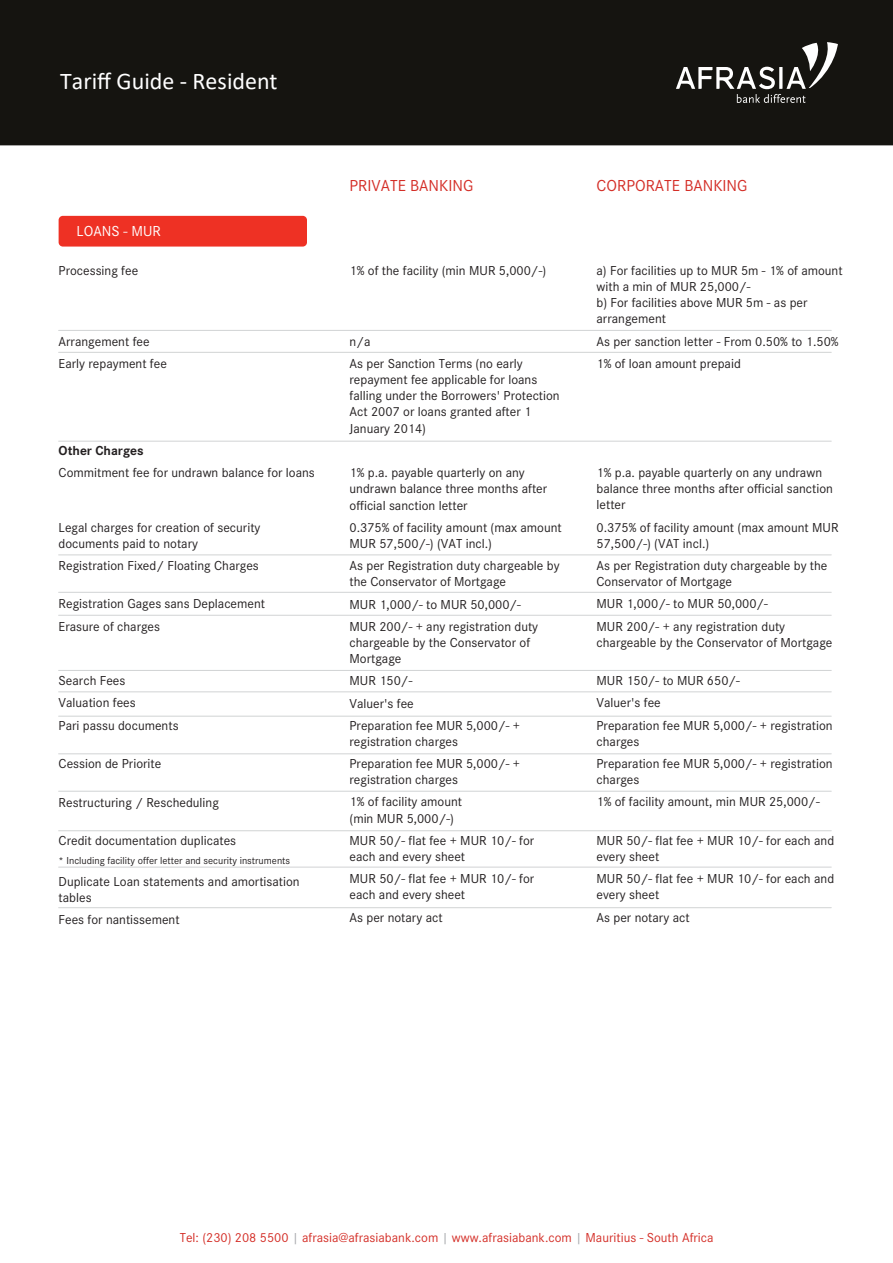
<style>
.page{position:relative;width:893px;height:1263px;background:#fff}
.page>*{position:absolute;margin:0;border:0;box-sizing:border-box;transform-origin:0 0}
.t1{font:24px "Calibri";color:#fff}
.t2{font:16.5px "Corporate S";color:#d42e27}
.t3{font:15px "Corporate S";color:#fff}
.t4{font:13.5px/22.2px "Corporate S";color:#231f20}
.t5{font:13.5px "Corporate S";color:#d42e27}
.t6{font:700 13.5px "Corporate S";color:#231f20}
.t7{font:10.5px "Corporate S";color:#231f20}
.s1{color:#a6a8ab}
</style>
<div class="page">
<div style="left:0;top:0;width:893px;height:145px;background:#151410"></div>
<svg style="left:676px;top:42px;width:162px;height:61px;background:#3e3d3a"></svg>
<hr style="left:59px;top:330px;width:772px;height:1px;background:#d1d3d4">
<hr style="left:59px;top:352px;width:772px;height:1px;background:#d1d3d4">
<hr style="left:59px;top:441px;width:772px;height:1px;background:#d1d3d4">
<hr style="left:59px;top:554px;width:772px;height:1px;background:#d1d3d4">
<hr style="left:59px;top:592px;width:772px;height:1px;background:#d1d3d4">
<hr style="left:59px;top:615px;width:772px;height:1px;background:#d1d3d4">
<hr style="left:59px;top:670px;width:772px;height:1px;background:#d1d3d4">
<hr style="left:59px;top:691px;width:772px;height:1px;background:#d1d3d4">
<hr style="left:59px;top:716px;width:772px;height:1px;background:#d1d3d4">
<hr style="left:59px;top:753px;width:772px;height:1px;background:#d1d3d4">
<hr style="left:59px;top:791px;width:772px;height:1px;background:#d1d3d4">
<hr style="left:59px;top:830px;width:772px;height:1px;background:#d1d3d4">
<hr style="left:59px;top:867px;width:772px;height:1px;background:#d1d3d4">
<hr style="left:59px;top:907px;width:772px;height:1px;background:#d1d3d4">
<div style="left:59px;top:216px;width:248px;height:31px;background:#ee3124;border-radius:4px"></div>
<h1 class="t1" style="left:60px;top:65px;width:219px">Tariff Guide - Resident</h1>
<p class="t3" style="left:77px;top:222px;width:86px">LOANS - MUR</p>
<p class="t4" style="left:59px;top:259px;width:81px">Processing fee</p>
<p class="t4" style="left:59px;top:330px;width:110px">Arrangement fee<br>Early repayment fee</p>
<p class="t6" style="left:59px;top:443px;width:87px">Other Charges</p>
<p class="t4" style="left:59px;top:462px;width:258px">Commitment fee for undrawn balance for loans</p>
<p class="t4" style="left:59px;top:519px;width:203px;line-height:16.2px">Legal charges for creation of security documents paid to notary</p>
<p class="t4" style="left:59px;top:555px;width:202px">Registration Fixed/ Floating Charges</p>
<p class="t4" style="left:59px;top:593px;width:208px">Registration Gages sans Deplacement<br>Erasure of charges</p>
<p class="t4" style="left:59px;top:670px;width:121px">Search Fees<br>Valuation fees<br>Pari passu documents</p>
<p class="t4" style="left:59px;top:753px;width:104px">Cession de Priorite</p>
<p class="t4" style="left:59px;top:791px;width:162px">Restructuring / Rescheduling</p>
<p class="t4" style="left:59px;top:829px;width:179px">Credit documentation duplicates</p>
<p class="t7" style="left:59px;top:854px;width:233px">* Including facility offer letter and security instruments</p>
<p class="t4" style="left:59px;top:873px;width:243px;line-height:16.2px">Duplicate Loan statements and amortisation tables</p>
<p class="t4" style="left:59px;top:909px;width:122px">Fees for nantissement</p>
<p class="t2" style="left:350px;top:177px;width:125px">PRIVATE BANKING</p>
<p class="t2" style="left:596px;top:177px;width:152px">CORPORATE BANKING</p>
<p class="t4" style="left:350px;top:259px;width:198px">1% of the facility (min MUR 5,000/-)</p>
<p class="t4" style="left:350px;top:330px;width:175px">n/a<br>As per Sanction Terms (no early</p>
<p class="t4" style="left:350px;top:372px;width:212px;line-height:16.2px">repayment fee applicable for loans falling under the Borrowers' Protection<br>Act 2007 or loans granted after 1<br>January 2014)</p>
<p class="t4" style="left:350px;top:465px;width:199px;line-height:16.2px">1% p.a. payable quarterly on any undrawn balance three months after official sanction letter</p>
<p class="t4" style="left:350px;top:519px;width:214px;line-height:16.2px">0.375% of facility amount (max amount<br>MUR 57,500/-) (VAT incl.)</p>
<p class="t4" style="left:350px;top:558px;width:212px;line-height:16.2px">As per Registration duty chargeable by the Conservator of Mortgage</p>
<p class="t4" style="left:350px;top:593px;width:190px">MUR 1,000/- to MUR 50,000/-<br>MUR 200/- + any registration duty</p>
<p class="t4" style="left:350px;top:634px;width:182px;line-height:16.2px">chargeable by the Conservator of<br>Mortgage</p>
<p class="t4" style="left:350px;top:670px;width:172px">MUR 150/-<br>Valuer's fee<br>Preparation fee MUR 5,000/- +</p>
<p class="t4" style="left:350px;top:730px;width:172px">registration charges<br>Preparation fee MUR 5,000/- +</p>
<p class="t4" style="left:350px;top:769px;width:114px">registration charges<br>1% of facility amount</p>
<p class="t4" style="left:350px;top:807px;width:186px">(min MUR 5,000/-)<br>MUR 50/- flat fee + MUR 10/- for</p>
<p class="t4" style="left:350px;top:845px;width:186px">each and every sheet<br>MUR 50/- flat fee + MUR 10/- for</p>
<p class="t4" style="left:350px;top:884px;width:117px">each and every sheet<br>As per notary act</p>
<p class="t4" style="left:596px;top:262px;width:248px;line-height:16.2px">a) For facilities up to MUR 5m - 1% of amount with a min of MUR 25,000/-<br>b) For facilities above MUR 5m - as per arrangement</p>
<p class="t4" style="left:596px;top:330px;width:244px">As per sanction letter - From 0.50% to 1.50%<br>1% of loan amount prepaid</p>
<p class="t4" style="left:596px;top:464px;width:238px;line-height:16.2px">1% p.a. payable quarterly on any undrawn balance three months after official sanction letter</p>
<p class="t4" style="left:596px;top:519px;width:244px;line-height:16.2px">0.375% of facility amount (max amount MUR<br>57,500/-) (VAT incl.)</p>
<p class="t4" style="left:596px;top:557px;width:232px;line-height:16.2px">As per Registration duty chargeable by the<br>Conservator of Mortgage</p>
<p class="t4" style="left:596px;top:593px;width:190px">MUR 1,000/- to MUR 50,000/-<br>MUR 200/- + any registration duty</p>
<p class="t4" style="left:596px;top:631px;width:237px">chargeable by the Conservator of Mortgage</p>
<p class="t4" style="left:596px;top:670px;width:238px">MUR 150/- to MUR 650/-<br>Valuer's fee<br>Preparation fee MUR 5,000/- + registration</p>
<p class="t4" style="left:596px;top:730px;width:238px">charges<br>Preparation fee MUR 5,000/- + registration</p>
<p class="t4" style="left:596px;top:769px;width:225px">charges<br>1% of facility amount, min MUR 25,000/-</p>
<p class="t4" style="left:596px;top:832px;width:239px;line-height:16.2px">MUR 50/- flat fee + MUR 10/- for each and every sheet</p>
<p class="t4" style="left:596px;top:871px;width:239px;line-height:16.2px">MUR 50/- flat fee + MUR 10/- for each and every sheet</p>
<p class="t4" style="left:596px;top:906px;width:95px">As per notary act</p>
<p class="t5" style="left:180px;top:1230px;width:535px">Tel: (230) 208 5500 <span class="s1">|</span> afrasia@afrasiabank.com <span class="s1">|</span> www.afrasiabank.com <span class="s1">|</span> Mauritius - South Africa</p>
</div>
